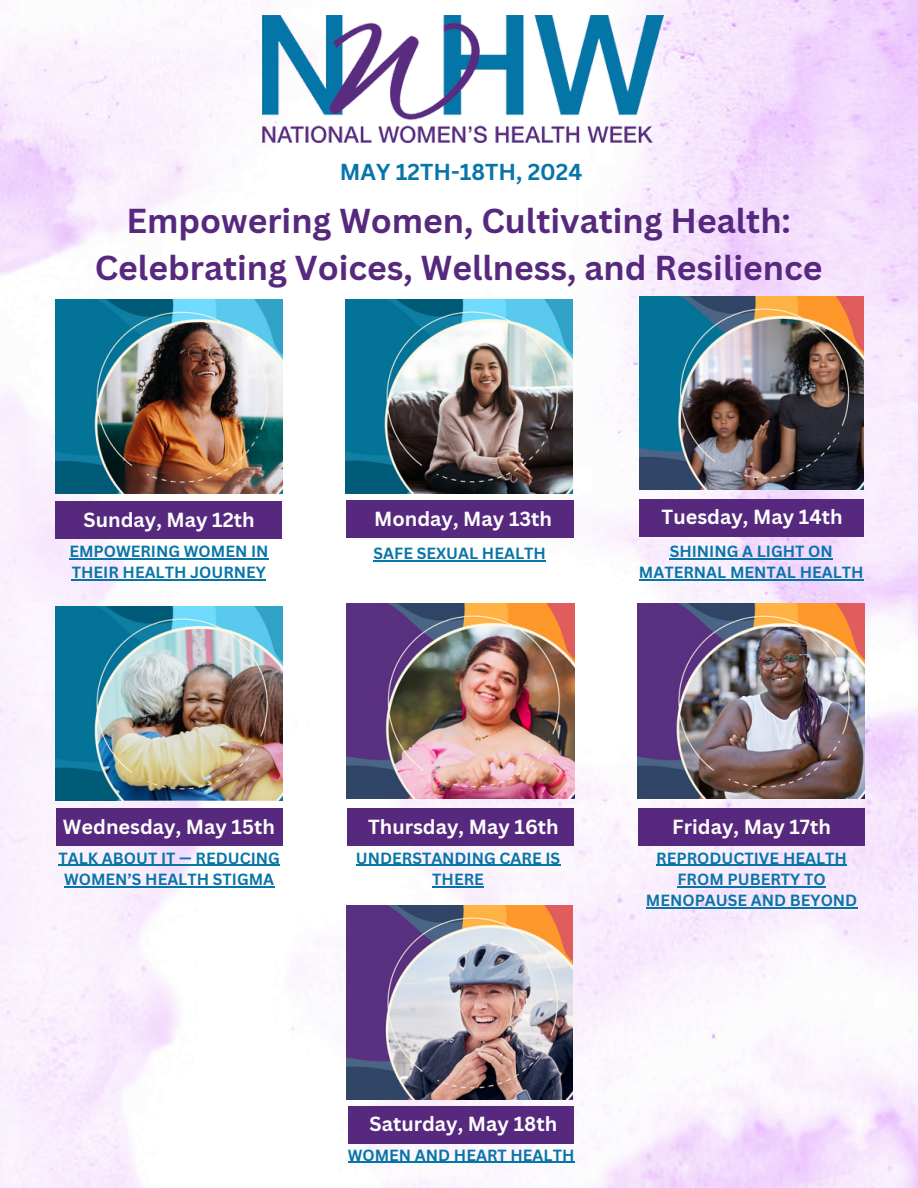
<style>
.page{position:relative;width:918px;height:1188px;background:#fff}
.page>*{position:absolute;margin:0;border:0;box-sizing:border-box;transform-origin:0 0}
.t1{font:700 33.75px/46.3px "Canva Sans";color:#57297e;text-align:center}
.t2{font:700 22.5px "Canva Sans";color:#0875a8}
.t3{font:700 19.8px "Canva Sans";color:#fefefe}
.t4{font:700 15.75px/21.3px "Canva Sans";color:#0875a8;text-align:center}
</style>
<div class="page">
<img style="left:0;top:0;width:918px;height:1188px">
<img style="left:262px;top:15px;width:402px;height:127px">
<img style="left:55px;top:299px;width:228px;height:195px">
<img style="left:345px;top:299px;width:228px;height:195px">
<img style="left:640px;top:297px;width:224px;height:192px">
<div style="left:347px;top:500px;width:227px;height:38px;background:#57297e"></div>
<div style="left:640px;top:499px;width:224px;height:37px;background:#57297e"></div>
<img style="left:55px;top:606px;width:228px;height:195px">
<img style="left:347px;top:604px;width:227px;height:194px">
<img style="left:637px;top:604px;width:227px;height:194px">
<div style="left:55px;top:501px;width:227px;height:37px;background:#57297e"></div>
<img style="left:347px;top:906px;width:226px;height:193px">
<div style="left:56px;top:809px;width:226px;height:37px;background:#57297e"></div>
<div style="left:347px;top:809px;width:227px;height:37px;background:#57297e"></div>
<div style="left:638px;top:809px;width:227px;height:37px;background:#57297e"></div>
<div style="left:348px;top:1106px;width:226px;height:37px;background:#57297e"></div>
<hr style="left:69px;top:558px;width:200px;height:1px;background:#0875a8">
<hr style="left:72px;top:579px;width:194px;height:1px;background:#0875a8">
<hr style="left:374px;top:560px;width:172px;height:2px;background:#0875a8">
<hr style="left:670px;top:558px;width:163px;height:1px;background:#0875a8">
<hr style="left:639px;top:579px;width:225px;height:1px;background:#0875a8">
<hr style="left:58px;top:865px;width:222px;height:1px;background:#0875a8">
<hr style="left:64px;top:886px;width:210px;height:1px;background:#0875a8">
<hr style="left:356px;top:865px;width:204px;height:1px;background:#0875a8">
<hr style="left:432px;top:886px;width:52px;height:1px;background:#0875a8">
<hr style="left:656px;top:865px;width:191px;height:1px;background:#0875a8">
<hr style="left:678px;top:886px;width:148px;height:1px;background:#0875a8">
<hr style="left:646px;top:907px;width:211px;height:2px;background:#0875a8">
<hr style="left:348px;top:1162px;width:226px;height:1px;background:#0875a8">
<h3 class="t2" style="left:340px;top:156px;width:244px">MAY 12TH-18TH, 2024</h3>
<p class="t1" style="left:95px;top:197px;width:729px">Empowering Women, Cultivating Health:<br>Celebrating Voices, Wellness, and Resilience</p>
<p class="t3" style="left:84px;top:506px;width:173px">Sunday, May 12th</p>
<p class="t3" style="left:374px;top:505px;width:179px">Monday, May 13th</p>
<h3 class="t3" style="left:662px;top:503px;width:182px">Tuesday, May 14th</h3>
<p class="t4" style="left:69px;top:540px;width:201px;text-align:left">EMPOWERING WOMEN IN<br>THEIR HEALTH JOURNEY</p>
<h3 class="t4" style="left:374px;top:543px;width:174px">SAFE SEXUAL HEALTH</h3>
<p class="t4" style="left:639px;top:540px;width:226px">SHINING A LIGHT ON<br>MATERNAL MENTAL HEALTH</p>
<p class="t3" style="left:63px;top:813px;width:213px">Wednesday, May 15th</p>
<h3 class="t4" style="left:58px;top:847px;width:223px">TALK ABOUT IT — REDUCING<br>WOMEN’S HEALTH STIGMA</h3>
<p class="t3" style="left:368px;top:813px;width:192px">Thursday, May 16th</p>
<p class="t4" style="left:356px;top:847px;width:206px">UNDERSTANDING CARE IS<br>THERE</p>
<h3 class="t3" style="left:672px;top:812px;width:160px">Friday, May 17th</h3>
<p class="t4" style="left:646px;top:847px;width:213px">REPRODUCTIVE HEALTH<br>FROM PUBERTY TO<br>MENOPAUSE AND BEYOND</p>
<p class="t3" style="left:370px;top:1110px;width:189px">Saturday, May 18th</p>
<h3 class="t4" style="left:348px;top:1144px;width:228px">WOMEN AND HEART HEALTH</h3>
</div>
